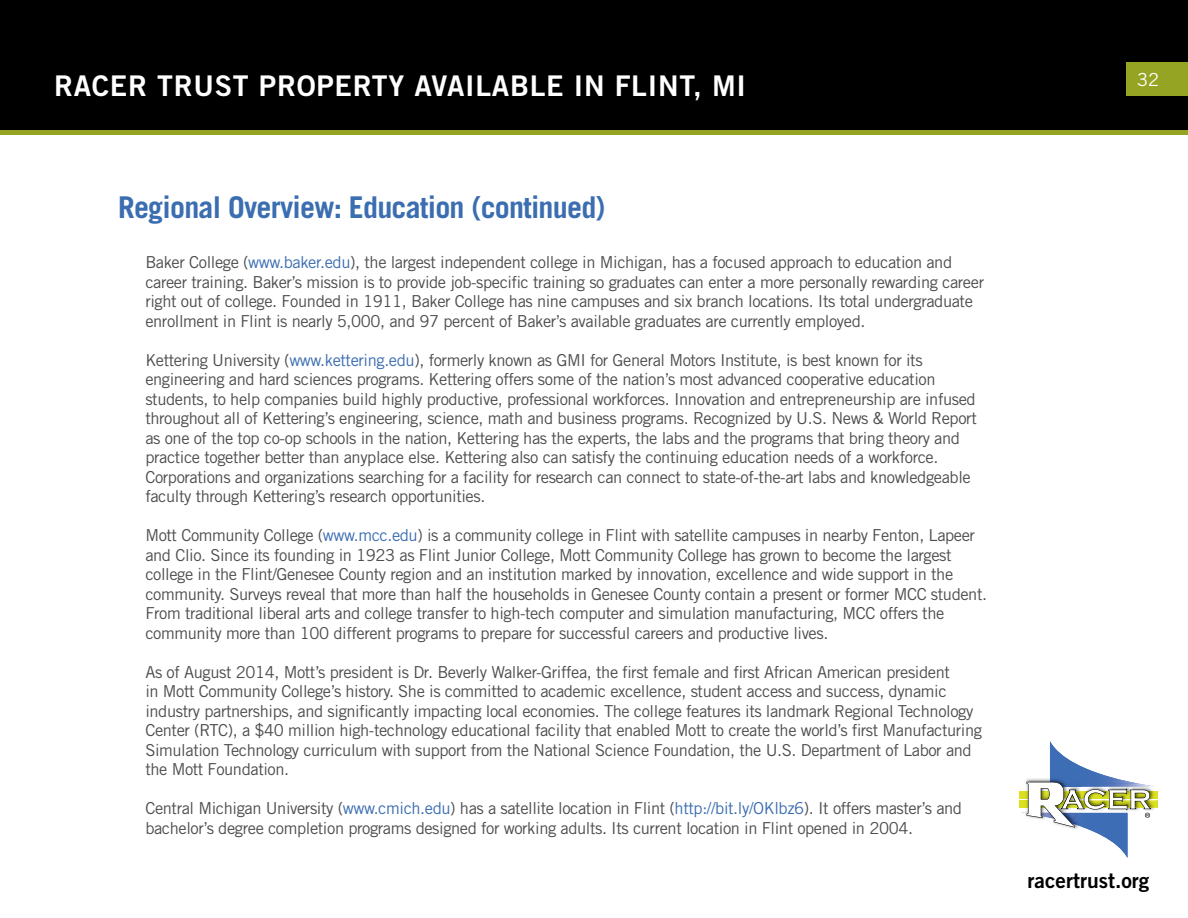
<style>
.page{position:relative;width:1188px;height:918px;background:#fff}
.page>*{position:absolute;margin:0;border:0;box-sizing:border-box;transform-origin:0 0}
.t1{font:700 30px "Trade Gothic LT Std";letter-spacing:-.025em;color:#3b6db1}
.t2{font:28.5px "Trade Gothic LT Std Bd 2";letter-spacing:.025em;color:#fff}
.t3{font:21px "Trade Gothic LT Std Bd 2";color:#000}
.t4{font:18px "Trade Gothic LT Std";color:#fff}
.t5{font:16.5px/19.5px "Trade Gothic LT Std";letter-spacing:-.025em;color:#4d4d4f}
.s1{color:#3b6db1}
</style>
<div class="page">
<div style="left:1px;top:1px;width:1186px;height:131px;background:#000"></div>
<div style="left:0;top:0;width:1188px;height:133px;border:2px solid #000"></div>
<div style="left:1126px;top:62px;width:62px;height:34px;background:#96a424"></div>
<div style="left:0;top:130px;width:1188px;height:5px;background:#96a424"></div>
<div style="left:1019px;top:791px;width:139px;height:7px;background:#dbe120"></div>
<div style="left:1019px;top:801px;width:139px;height:7px;background:#dbe120"></div>
<svg style="left:1021px;top:741px;width:137px;height:117px"></svg>
<h2 class="t2" style="left:54px;top:68px;width:694px">RACER TRUST PROPERTY AVAILABLE IN FLINT, MI</h2>
<h1 class="t1" style="left:118px;top:189px;width:489px">Regional Overview: Education (continued)</h1>
<p class="t5" style="left:145px;top:253px;width:840px">Baker College (<span class="s1">www.baker.edu</span>), the largest independent college in Michigan, has a focused approach to education and career training. Baker’s mission is to provide job-specific training so graduates can enter a more personally rewarding career right out of college. Founded in 1911, Baker College has nine campuses and six branch locations. Its total undergraduate enrollment in Flint is nearly 5,000, and 97 percent of Baker’s available graduates are currently employed.</p>
<p class="t5" style="left:145px;top:350px;width:833px">Kettering University (<span class="s1">www.kettering.edu</span>), formerly known as GMI for General Motors Institute, is best known for its engineering and hard sciences programs. Kettering offers some of the nation’s most advanced cooperative education students, to help companies build highly productive, professional workforces. Innovation and entrepreneurship are infused throughout all of Kettering’s engineering, science, math and business programs. Recognized by U.S. News &amp; World Report as one of the top co-op schools in the nation, Kettering has the experts, the labs and the programs that bring theory and practice together better than anyplace else. Kettering also can satisfy the continuing education needs of a workforce.<br>Corporations and organizations searching for a facility for research can connect to state-of-the-art labs and knowledgeable faculty through Kettering’s research opportunities.</p>
<p class="t5" style="left:145px;top:526px;width:843px">Mott Community College (<span class="s1">www.mcc.edu</span>) is a community college in Flint with satellite campuses in nearby Fenton, Lapeer and Clio. Since its founding in 1923 as Flint Junior College, Mott Community College has grown to become the largest college in the Flint/Genesee County region and an institution marked by innovation, excellence and wide support in the community. Surveys reveal that more than half the households in Genesee County contain a present or former MCC student.<br>From traditional liberal arts and college transfer to high-tech computer and simulation manufacturing, MCC offers the community more than 100 different programs to prepare for successful careers and productive lives.</p>
<p class="t5" style="left:145px;top:662px;width:838px">As of August 2014, Mott’s president is Dr. Beverly Walker-Griffea, the first female and first African American president<br>in Mott Community College’s history. She is committed to academic excellence, student access and success, dynamic industry partnerships, and significantly impacting local economies. The college features its landmark Regional Technology Center (RTC), a $40 million high-technology educational facility that enabled Mott to create the world’s first Manufacturing Simulation Technology curriculum with support from the National Science Foundation, the U.S. Department of Labor and the Mott Foundation.</p>
<p class="t5" style="left:145px;top:799px;width:818px">Central Michigan University (<span class="s1">www.cmich.edu</span>) has a satellite location in Flint (<span class="s1">http://bit.ly/OKlbz6</span>). It offers master’s and bachelor’s degree completion programs designed for working adults. Its current location in Flint opened in 2004.</p>
<p class="t4" style="left:1137px;top:68px;width:23px">32</p>
<p class="t3" style="left:1028px;top:867px;width:123px">racertrust.org</p>
</div>
